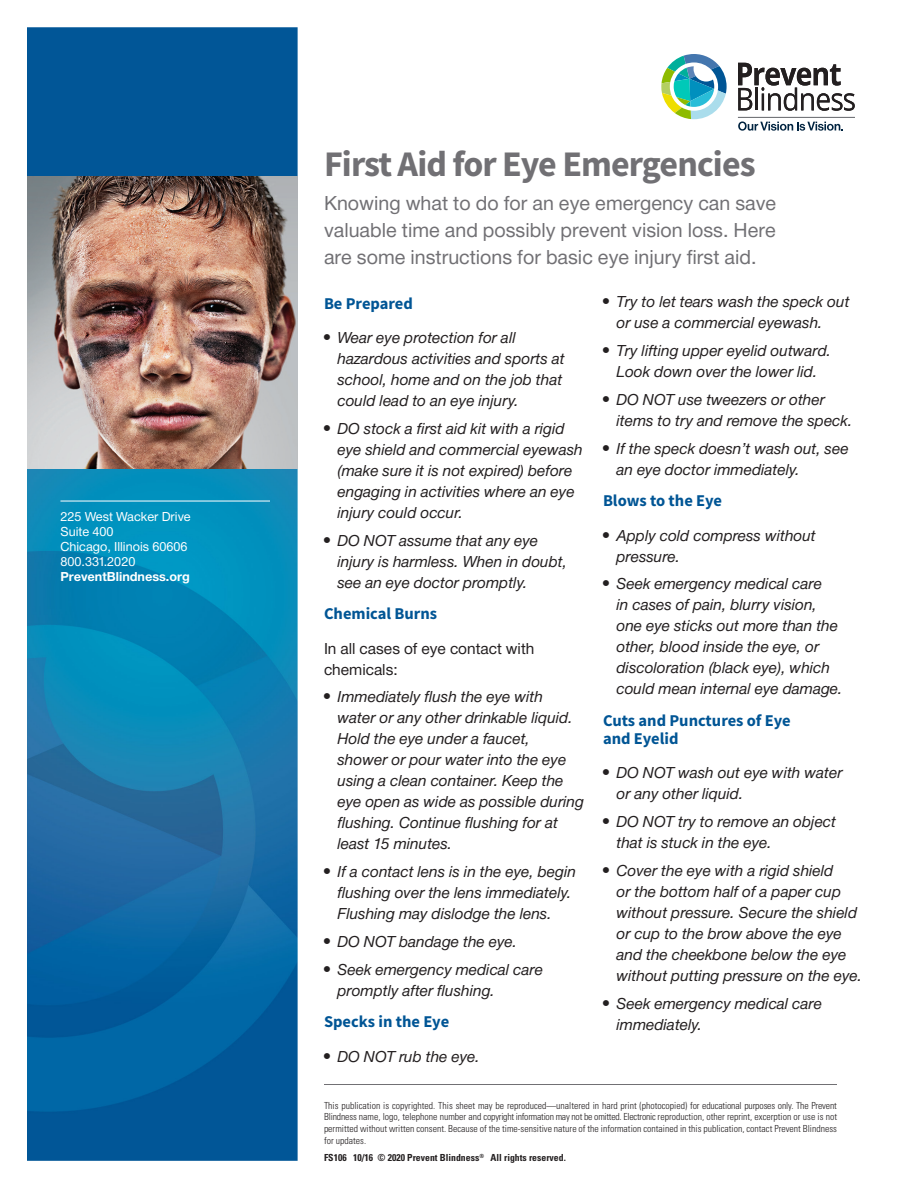
<style>
.page{position:relative;width:918px;height:1188px;background:#fff}
.page>*{position:absolute;margin:0;border:0;box-sizing:border-box;transform-origin:0 0}
.t1{font:700 36px "Source Sans Pro";letter-spacing:-.025em;color:#717074}
.Body{font:21px/27px "Helvetica Neue H55";color:#717074;text-align:justify}
.t2{font:16.5px/21px "Helvetica Neue H56";color:#231f20}
.t3{font:700 16.5px/18px "Source Sans Pro";color:#005595}
.Body-2{font:16.5px/21px "Helvetica Neue H55";color:#231f20}
.t4{font:13.5px "Helvetica Neue H55";color:#fff}
.t5{font:13.5px "Helvetica Neue H75";color:#fff}
.t6{font:300 condensed 9.75px/11.7px "Univers LT Std";color:#231f20;text-align:justify}
.t7{font:700 condensed 9.75px "Univers LT Std";color:#231f20}
.s1{font-family:"Univers LT Std"}
</style>
<div class="page">
<img style="left:27px;top:27px;width:271px;height:1133px">
<hr style="left:60px;top:501px;width:210px;height:1px;background:#fff">
<hr style="left:324px;top:1084px;width:513px;height:1px;background:#717074">
<img style="left:27px;top:176px;width:270px;height:293px">
<svg style="left:738px;top:63px;width:117px;height:48px"></svg>
<svg style="left:661px;top:54px;width:66px;height:65px"></svg>
<svg style="left:738px;top:121px;width:105px;height:10px"></svg>
<hr style="left:738px;top:117px;width:117px;height:1px;background:#63656a">
<p class="t4" style="left:60px;top:507px;width:132px">225 West Wacker Drive</p>
<p class="t4" style="left:60px;top:522px;width:55px">Suite 400</p>
<p class="t4" style="left:60px;top:537px;width:129px">Chicago, Illinois 60606</p>
<p class="t4" style="left:60px;top:552px;width:76px">800.331.2020</p>
<p class="t5" style="left:60px;top:567px;width:131px">PreventBlindness.org</p>
<p class="t1" style="left:324px;top:140px;width:433px">First Aid for Eye Emergencies</p>
<p class="Body" style="left:324px;top:192px;width:454px">Knowing what to do for an eye emergency can save valuable time and possibly prevent vision loss. Here are some instructions for basic eye injury first aid.</p>
<p class="t3" style="left:324px;top:294px;width:90px">Be Prepared</p>
<p class="t2" style="left:338px;top:329px;width:229px;text-indent:-14px"><span class="s1">•</span> Wear eye protection for all hazardous activities and sports at school, home and on the job that could lead to an eye injury.</p>
<p class="t2" style="left:338px;top:419px;width:247px;text-indent:-14px"><span class="s1">•</span> DO stock a first aid kit with a rigid eye shield and commercial eyewash (make sure it is not expired) before engaging in activities where an eye injury could occur.</p>
<p class="t2" style="left:338px;top:531px;width:231px;text-indent:-14px"><span class="s1">•</span> DO NOT assume that any eye injury is harmless. When in doubt, see an eye doctor promptly.</p>
<p class="t3" style="left:324px;top:604px;width:115px">Chemical Burns</p>
<p class="Body-2" style="left:324px;top:639px;width:212px">In all cases of eye contact with chemicals:</p>
<p class="t2" style="left:338px;top:688px;width:248px;text-indent:-14px"><span class="s1">•</span> Immediately flush the eye with water or any other drinkable liquid.<br>Hold the eye under a faucet, shower or pour water into the eye using a clean container. Keep the eye open as wide as possible during flushing. Continue flushing for at least 15 minutes.</p>
<p class="t2" style="left:338px;top:863px;width:240px;text-indent:-14px"><span class="s1">•</span> If a contact lens is in the eye, begin flushing over the lens immediately.<br>Flushing may dislodge the lens.</p>
<p class="t2" style="left:324px;top:932px;width:195px"><span class="s1">•</span> DO NOT bandage the eye.</p>
<p class="t2" style="left:338px;top:960px;width:207px;text-indent:-14px"><span class="s1">•</span> Seek emergency medical care promptly after flushing.</p>
<p class="t3" style="left:324px;top:1012px;width:127px">Specks in the Eye</p>
<p class="t2" style="left:324px;top:1047px;width:157px"><span class="s1">•</span> DO NOT rub the eye.</p>
<p class="t2" style="left:616px;top:293px;width:235px;text-indent:-14px"><span class="s1">•</span> Try to let tears wash the speck out or use a commercial eyewash.</p>
<p class="t2" style="left:603px;top:341px;width:230px;text-align:center"><span class="s1">•</span> Try lifting upper eyelid outward.<br>Look down over the lower lid.</p>
<p class="t2" style="left:616px;top:390px;width:237px;text-indent:-14px"><span class="s1">•</span> DO NOT use tweezers or other items to try and remove the speck.</p>
<p class="t2" style="left:616px;top:439px;width:234px;text-indent:-14px"><span class="s1">•</span> If the speck doesn’t wash out, see an eye doctor immediately.</p>
<p class="t3" style="left:603px;top:491px;width:121px">Blows to the Eye</p>
<p class="t2" style="left:616px;top:526px;width:201px;text-indent:-14px"><span class="s1">•</span> Apply cold compress without pressure.</p>
<p class="t2" style="left:616px;top:575px;width:228px;text-indent:-14px"><span class="s1">•</span> Seek emergency medical care<br>in cases of pain, blurry vision, one eye sticks out more than the other, blood inside the eye, or discoloration (black eye), which could mean internal eye damage.</p>
<p class="t3" style="left:603px;top:711px;width:189px">Cuts and Punctures of Eye and Eyelid</p>
<p class="t2" style="left:616px;top:764px;width:228px;text-indent:-14px"><span class="s1">•</span> DO NOT wash out eye with water or any other liquid.</p>
<p class="t2" style="left:616px;top:812px;width:221px;text-indent:-14px"><span class="s1">•</span> DO NOT try to remove an object that is stuck in the eye.</p>
<p class="t2" style="left:616px;top:861px;width:247px;text-indent:-14px"><span class="s1">•</span> Cover the eye with a rigid shield<br>or the bottom half of a paper cup without pressure. Secure the shield or cup to the brow above the eye and the cheekbone below the eye without putting pressure on the eye.</p>
<p class="t2" style="left:616px;top:994px;width:207px;text-indent:-14px"><span class="s1">•</span> Seek emergency medical care immediately.</p>
<p class="t6" style="left:324px;top:1099px;width:515px">This publication is copyrighted. This sheet may be reproduced—unaltered in hard print (photocopied) for educational purposes only. The Prevent Blindness name, logo, telephone number and copyright information may not be omitted. Electronic reproduction, other reprint, excerption or use is not permitted without written consent. Because of the time-sensitive nature of the information contained in this publication, contact Prevent Blindness for updates.</p>
<p class="t7" style="left:324px;top:1151px;width:243px">FS106 10/16 © 2020 Prevent Blindness<sup>®</sup> All rights reserved.</p>
</div>
